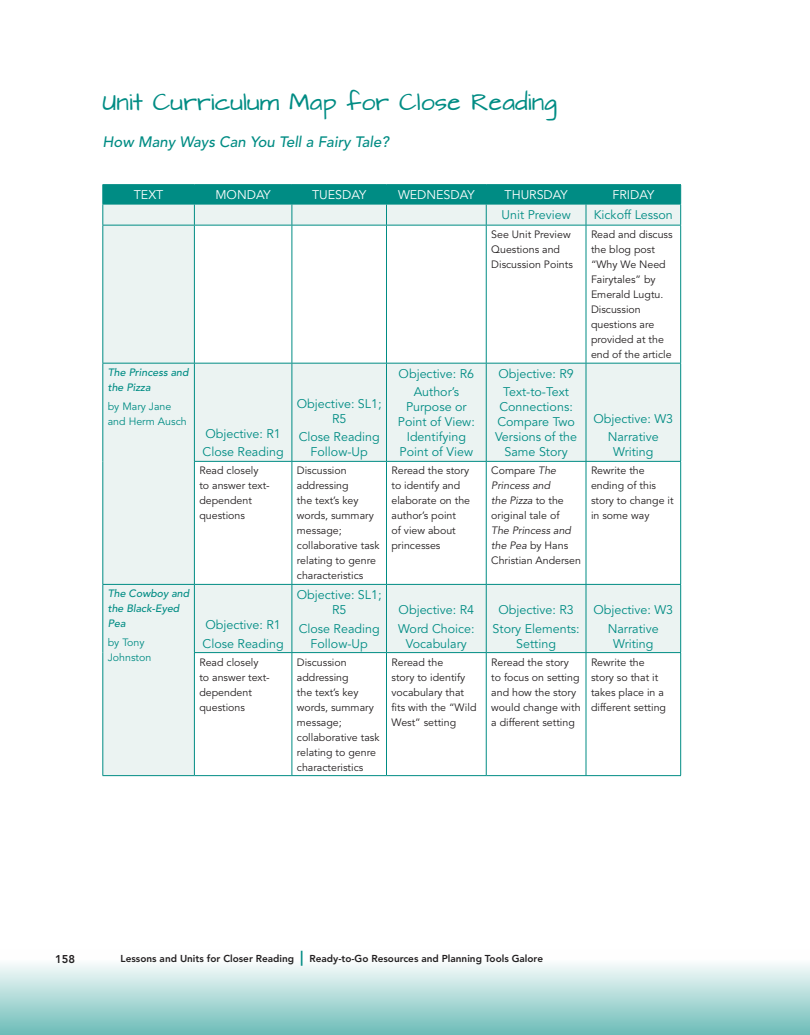
<style>
.page{position:relative;width:810px;height:1035px;background:#fff}
.page>*{position:absolute;margin:0;border:0;box-sizing:border-box;transform-origin:0 0}
.Heading_1{font:20px "Architects Daughter";color:#008c84}
.Heading_1_Subhead{font:italic 500 15px "Avenir LT Std";color:#008c84}
.Column_Head{font:12.5px/15px "Avenir LT Std";color:#008c84;text-align:center}
.Column_Head-2{font:12.5px "Avenir LT Std";color:#fff}
.t1{font:800 11.25px "Avenir LT Std";color:#231f20}
.Table_Text{font:10.62px/15px "Avenir LT Std";color:#231f20}
.Table_Text-2{font:italic 500 10.62px/15px "Avenir LT Std";color:#008c84}
.Table_Text-3{font:10.62px/15px "Avenir LT Std";color:#008c84}
.t2{font:800 10px "Avenir LT Std";color:#231f20}
.s1{font-style:italic}
.s2{font-size:15px;color:#008c84}
</style>
<div class="page">
<div style="left:0;top:949px;width:810px;height:86px;background:linear-gradient(to bottom,#fff,#6ebdb9)"></div>
<svg style="left:103px;top:226px;width:577px;height:549px"></svg>
<hr style="left:102px;top:184px;width:92px;height:1px;background:#008c84">
<hr style="left:194px;top:184px;width:98px;height:1px;background:#008c84">
<hr style="left:292px;top:184px;width:95px;height:1px;background:#008c84">
<hr style="left:387px;top:184px;width:99px;height:1px;background:#008c84">
<hr style="left:486px;top:184px;width:100px;height:1px;background:#008c84">
<hr style="left:586px;top:184px;width:95px;height:1px;background:#008c84">
<svg style="left:102px;top:185px;width:579px;height:40px;background:#74beba"></svg>
<hr style="left:102px;top:225px;width:92px;height:1px;background:#008c84">
<hr style="left:102px;top:225px;width:1px;height:138px;background:#008c84">
<hr style="left:194px;top:225px;width:98px;height:1px;background:#008c84">
<hr style="left:194px;top:225px;width:1px;height:138px;background:#008c84">
<hr style="left:292px;top:225px;width:95px;height:1px;background:#008c84">
<hr style="left:292px;top:225px;width:1px;height:138px;background:#008c84">
<hr style="left:387px;top:225px;width:99px;height:1px;background:#008c84">
<hr style="left:386px;top:225px;width:1px;height:138px;background:#008c84">
<hr style="left:486px;top:225px;width:100px;height:1px;background:#008c84">
<hr style="left:486px;top:225px;width:1px;height:138px;background:#008c84">
<hr style="left:586px;top:225px;width:95px;height:1px;background:#008c84">
<hr style="left:586px;top:225px;width:1px;height:138px;background:#008c84">
<hr style="left:680px;top:225px;width:1px;height:138px;background:#008c84">
<hr style="left:102px;top:363px;width:92px;height:1px;background:#008c84">
<hr style="left:102px;top:363px;width:1px;height:98px;background:#008c84">
<hr style="left:194px;top:363px;width:98px;height:1px;background:#008c84">
<hr style="left:194px;top:363px;width:1px;height:98px;background:#008c84">
<hr style="left:292px;top:363px;width:95px;height:1px;background:#008c84">
<hr style="left:292px;top:363px;width:1px;height:98px;background:#008c84">
<hr style="left:387px;top:363px;width:99px;height:1px;background:#008c84">
<hr style="left:386px;top:363px;width:1px;height:98px;background:#008c84">
<hr style="left:486px;top:363px;width:100px;height:1px;background:#008c84">
<hr style="left:486px;top:363px;width:1px;height:98px;background:#008c84">
<hr style="left:586px;top:363px;width:95px;height:1px;background:#008c84">
<hr style="left:586px;top:363px;width:1px;height:98px;background:#008c84">
<hr style="left:680px;top:363px;width:1px;height:98px;background:#008c84">
<hr style="left:102px;top:461px;width:1px;height:123px;background:#008c84">
<hr style="left:194px;top:461px;width:98px;height:1px;background:#008c84">
<hr style="left:194px;top:462px;width:1px;height:122px;background:#008c84">
<hr style="left:292px;top:461px;width:95px;height:1px;background:#008c84">
<hr style="left:292px;top:462px;width:1px;height:122px;background:#008c84">
<hr style="left:387px;top:461px;width:99px;height:1px;background:#008c84">
<hr style="left:386px;top:462px;width:1px;height:122px;background:#008c84">
<hr style="left:486px;top:461px;width:100px;height:1px;background:#008c84">
<hr style="left:486px;top:462px;width:1px;height:122px;background:#008c84">
<hr style="left:586px;top:461px;width:95px;height:1px;background:#008c84">
<hr style="left:586px;top:462px;width:1px;height:122px;background:#008c84">
<hr style="left:680px;top:462px;width:1px;height:122px;background:#008c84">
<hr style="left:102px;top:584px;width:92px;height:1px;background:#008c84">
<hr style="left:102px;top:585px;width:1px;height:68px;background:#008c84">
<hr style="left:194px;top:584px;width:98px;height:1px;background:#008c84">
<hr style="left:194px;top:585px;width:1px;height:67px;background:#008c84">
<hr style="left:292px;top:584px;width:95px;height:1px;background:#008c84">
<hr style="left:292px;top:585px;width:1px;height:67px;background:#008c84">
<hr style="left:387px;top:584px;width:99px;height:1px;background:#008c84">
<hr style="left:386px;top:585px;width:1px;height:67px;background:#008c84">
<hr style="left:486px;top:584px;width:100px;height:1px;background:#008c84">
<hr style="left:486px;top:585px;width:1px;height:67px;background:#008c84">
<hr style="left:586px;top:584px;width:95px;height:1px;background:#008c84">
<hr style="left:586px;top:585px;width:1px;height:67px;background:#008c84">
<hr style="left:680px;top:585px;width:1px;height:67px;background:#008c84">
<hr style="left:102px;top:653px;width:1px;height:122px;background:#008c84">
<hr style="left:194px;top:652px;width:98px;height:1px;background:#008c84">
<hr style="left:194px;top:653px;width:1px;height:122px;background:#008c84">
<hr style="left:292px;top:652px;width:95px;height:1px;background:#008c84">
<hr style="left:292px;top:653px;width:1px;height:122px;background:#008c84">
<hr style="left:387px;top:652px;width:99px;height:1px;background:#008c84">
<hr style="left:386px;top:653px;width:1px;height:122px;background:#008c84">
<hr style="left:486px;top:652px;width:100px;height:1px;background:#008c84">
<hr style="left:486px;top:653px;width:1px;height:122px;background:#008c84">
<hr style="left:586px;top:652px;width:95px;height:1px;background:#008c84">
<hr style="left:586px;top:653px;width:1px;height:122px;background:#008c84">
<hr style="left:680px;top:653px;width:1px;height:122px;background:#008c84">
<hr style="left:102px;top:775px;width:92px;height:1px;background:#008c84">
<hr style="left:194px;top:775px;width:98px;height:1px;background:#008c84">
<hr style="left:292px;top:775px;width:95px;height:1px;background:#008c84">
<hr style="left:387px;top:775px;width:99px;height:1px;background:#008c84">
<hr style="left:486px;top:775px;width:100px;height:1px;background:#008c84">
<hr style="left:586px;top:775px;width:95px;height:1px;background:#008c84">
<p class="Heading_1" style="left:102px;top:91px;width:456px">Unit Curriculum Map for Close Reading</p>
<p class="Heading_1_Subhead" style="left:102px;top:133px;width:288px">How Many Ways Can You Tell a Fairy Tale?</p>
<p class="Column_Head-2" style="left:134px;top:188px;width:31px">TEXT</p>
<p class="Column_Head-2" style="left:215px;top:188px;width:57px">MONDAY</p>
<p class="Column_Head-2" style="left:312px;top:188px;width:56px">TUESDAY</p>
<p class="Column_Head-2" style="left:398px;top:188px;width:78px">WEDNESDAY</p>
<p class="Column_Head-2" style="left:505px;top:188px;width:65px">THURSDAY</p>
<p class="Column_Head-2" style="left:612px;top:188px;width:43px">FRIDAY</p>
<p class="Column_Head" style="left:502px;top:207px;width:71px">Unit Preview</p>
<p class="Column_Head" style="left:594px;top:207px;width:81px">Kickoff Lesson</p>
<p class="Table_Text" style="left:491px;top:227px;width:83px">See Unit Preview<br>Questions and<br>Discussion Points</p>
<p class="Table_Text" style="left:591px;top:227px;width:83px">Read and discuss the blog post “Why We Need<br>Fairytales” by<br>Emerald Lugtu.<br>Discussion questions are provided at the end of the article</p>
<p class="Table_Text-2" style="left:108px;top:365px;width:82px">The Princess and the Pizza</p>
<p class="Table_Text-3" style="left:108px;top:399px;width:80px">by Mary Jane and Herm Ausch</p>
<p class="Column_Head" style="left:205px;top:426px;width:77px">Objective: R1</p>
<p class="Column_Head" style="left:203px;top:445px;width:83px">Close Reading</p>
<p class="Column_Head" style="left:399px;top:366px;width:77px">Objective: R6</p>
<p class="Column_Head" style="left:398px;top:385px;width:78px">Author’s<br>Purpose or<br>Point of View:<br>Identifying<br>Point of View</p>
<p class="Column_Head" style="left:498px;top:366px;width:77px">Objective: R9</p>
<p class="Column_Head" style="left:495px;top:385px;width:84px">Text-to-Text<br>Connections:<br>Compare Two<br>Versions of the<br>Same Story</p>
<p class="Column_Head" style="left:297px;top:396px;width:86px">Objective: SL1;<br>R5</p>
<p class="Column_Head" style="left:299px;top:430px;width:83px">Close Reading<br>Follow-Up</p>
<p class="Column_Head" style="left:593px;top:411px;width:81px">Objective: W3</p>
<p class="Column_Head" style="left:608px;top:430px;width:53px">Narrative<br>Writing</p>
<p class="Table_Text-2" style="left:108px;top:587px;width:83px">The Cowboy and the Black-Eyed<br>Pea</p>
<p class="Table_Text-3" style="left:108px;top:635px;width:45px">by Tony<br>Johnston</p>
<p class="Table_Text" style="left:199px;top:464px;width:72px">Read closely to answer text&shy;dependent questions</p>
<p class="Table_Text" style="left:297px;top:464px;width:84px">Discussion addressing<br>the text’s key words, summary message; collaborative task relating to genre characteristics</p>
<p class="Table_Text" style="left:392px;top:464px;width:80px">Reread the story to identify and elaborate on the author’s point<br>of view about princesses</p>
<p class="Table_Text" style="left:491px;top:464px;width:91px">Compare <span class="s1">The<br>Princess and<br>the Pizza</span> to the original tale of<br><span class="s1">The Princess and the Pea</span> by Hans<br>Christian Andersen</p>
<p class="Table_Text" style="left:591px;top:464px;width:84px">Rewrite the ending of this story to change it in some way</p>
<p class="Column_Head" style="left:205px;top:617px;width:77px">Objective: R1</p>
<p class="Column_Head" style="left:203px;top:636px;width:83px">Close Reading</p>
<p class="Column_Head" style="left:297px;top:587px;width:86px">Objective: SL1;<br>R5</p>
<p class="Column_Head" style="left:299px;top:621px;width:83px">Close Reading<br>Follow-Up</p>
<p class="Column_Head" style="left:399px;top:602px;width:77px">Objective: R4</p>
<p class="Column_Head" style="left:398px;top:621px;width:78px">Word Choice:<br>Vocabulary</p>
<p class="Column_Head" style="left:498px;top:602px;width:77px">Objective: R3</p>
<p class="Column_Head" style="left:493px;top:621px;width:89px">Story Elements:<br>Setting</p>
<p class="Column_Head" style="left:593px;top:602px;width:81px">Objective: W3</p>
<p class="Column_Head" style="left:608px;top:621px;width:53px">Narrative<br>Writing</p>
<p class="Table_Text" style="left:199px;top:655px;width:72px">Read closely to answer text&shy;dependent questions</p>
<p class="Table_Text" style="left:297px;top:655px;width:84px">Discussion addressing<br>the text’s key words, summary message; collaborative task relating to genre characteristics</p>
<p class="Table_Text" style="left:392px;top:655px;width:86px">Reread the<br>story to identify vocabulary that fits with the “Wild<br>West” setting</p>
<p class="Table_Text" style="left:491px;top:655px;width:91px">Reread the story to focus on setting and how the story would change with a different setting</p>
<p class="Table_Text" style="left:591px;top:655px;width:77px">Rewrite the story so that it takes place in a different setting</p>
<p class="t1" style="left:55px;top:952px;width:21px">158</p>
<p class="t2" style="left:121px;top:953px;width:424px">Lessons and Units for Closer Reading <span class="s2">|</span> Ready-to-Go Resources and Planning Tools Galore</p>
</div>
